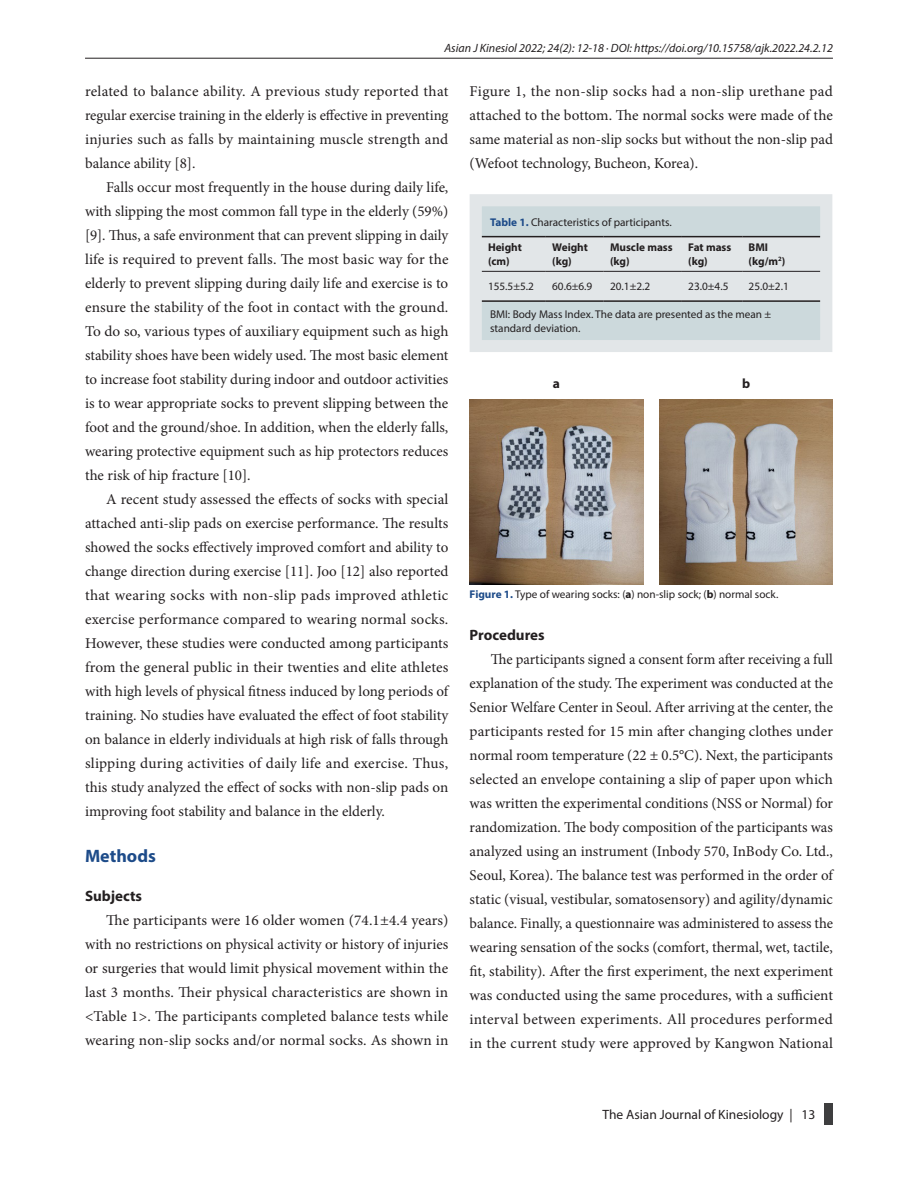
<style>
.page{position:relative;width:918px;height:1188px;background:#fff}
.page>*{position:absolute;margin:0;border:0;box-sizing:border-box;transform-origin:0 0}
.sub_1{font:700 18px "Myriad Pro";color:#1d4b89}
.content{font:15px/24px "Minion Pro";color:#231f20;text-align:justify}
.sub_2{font:700 15px "Myriad Pro";color:#231f20}
.t1{font:13.5px "Myriad Pro";color:#231f20}
.t2{font:700 13.5px "Myriad Pro";color:#231f20}
.t3{font:italic 12px "Myriad Pro";color:#231f20}
.table___image{font:11.25px/13.5px "Myriad Pro";color:#231f20}
.t4{font:700 11.25px/13.5px "Myriad Pro";color:#231f20}
.s1{font-weight:700;color:#1d4b89}
.s2{font-weight:700}
</style>
<div class="page">
<div style="left:824px;top:1103px;width:9px;height:21px;background:#3e3e3f"></div>
<hr style="left:85px;top:58px;width:748px;height:1px;background:#231f20">
<svg style="left:483px;top:207px;width:336px;height:132px;background:#d5dee0"></svg>
<hr style="left:482px;top:236px;width:64px;height:1px;background:#231f20">
<hr style="left:546px;top:236px;width:58px;height:1px;background:#231f20">
<hr style="left:604px;top:236px;width:78px;height:1px;background:#231f20">
<hr style="left:682px;top:236px;width:60px;height:1px;background:#231f20">
<hr style="left:742px;top:236px;width:78px;height:1px;background:#231f20">
<hr style="left:482px;top:300px;width:64px;height:2px;background:#231f20">
<hr style="left:546px;top:300px;width:58px;height:2px;background:#231f20">
<hr style="left:604px;top:300px;width:78px;height:2px;background:#231f20">
<hr style="left:682px;top:300px;width:60px;height:2px;background:#231f20">
<hr style="left:742px;top:300px;width:78px;height:2px;background:#231f20">
<hr style="left:482px;top:271px;width:64px;height:1px;background:#231f20">
<hr style="left:546px;top:271px;width:58px;height:1px;background:#231f20">
<hr style="left:604px;top:271px;width:78px;height:1px;background:#231f20">
<hr style="left:682px;top:271px;width:60px;height:1px;background:#231f20">
<hr style="left:742px;top:271px;width:78px;height:1px;background:#231f20">
<div style="left:470px;top:194px;width:362px;height:158px;border:12px solid #e2e6e8"></div>
<img style="left:470px;top:399px;width:173px;height:185px">
<img style="left:659px;top:400px;width:174px;height:184px">
<p class="t3" style="left:444px;top:41px;width:390px">Asian J Kinesiol 2022; 24(2): 12-18 · DOI: https://doi.org/10.15758/ajk.2022.24.2.12</p>
<p class="content" style="left:85px;top:79px;width:365px">related to balance ability. A previous study reported that regular exercise training in the elderly is effective in preventing injuries such as falls by maintaining muscle strength and balance ability [8].</p>
<p class="content" style="left:85px;top:175px;width:365px;text-indent:21px">Falls occur most frequently in the house during daily life, with slipping the most common fall type in the elderly (59%) [9]. Thus, a safe environment that can prevent slipping in daily life is required to prevent falls. The most basic way for the elderly to prevent slipping during daily life and exercise is to ensure the stability of the foot in contact with the ground.<br>To do so, various types of auxiliary equipment such as high stability shoes have been widely used. The most basic element to increase foot stability during indoor and outdoor activities is to wear appropriate socks to prevent slipping between the foot and the ground/shoe. In addition, when the elderly falls, wearing protective equipment such as hip protectors reduces the risk of hip fracture [10].</p>
<p class="content" style="left:85px;top:487px;width:365px;text-indent:21px">A recent study assessed the effects of socks with special attached anti-slip pads on exercise performance. The results showed the socks effectively improved comfort and ability to change direction during exercise [11]. Joo [12] also reported that wearing socks with non-slip pads improved athletic exercise performance compared to wearing normal socks.<br>However, these studies were conducted among participants from the general public in their twenties and elite athletes with high levels of physical fitness induced by long periods of training. No studies have evaluated the effect of foot stability on balance in elderly individuals at high risk of falls through slipping during activities of daily life and exercise. Thus, this study analyzed the effect of socks with non-slip pads on improving foot stability and balance in the elderly.</p>
<p class="sub_1" style="left:85px;top:844px;width:72px">Methods</p>
<p class="sub_2" style="left:85px;top:886px;width:59px">Subjects</p>
<p class="content" style="left:85px;top:908px;width:365px;text-indent:21px">The participants were 16 older women (74.1±4.4 years) with no restrictions on physical activity or history of injuries or surgeries that would limit physical movement within the last 3 months. Their physical characteristics are shown in &lt;Table 1&gt;. The participants completed balance tests while wearing non-slip socks and/or normal socks. As shown in</p>
<p class="content" style="left:470px;top:79px;width:365px">Figure 1, the non-slip socks had a non-slip urethane pad attached to the bottom. The normal socks were made of the same material as non-slip socks but without the non-slip pad (Wefoot technology, Bucheon, Korea).</p>
<p class="table___image" style="left:490px;top:215px;width:183px"><span class="s1">Table 1.</span> Characteristics of participants.</p>
<p class="t4" style="left:488px;top:241px;width:35px">Height (cm)</p>
<p class="t4" style="left:552px;top:241px;width:37px">Weight (kg)</p>
<p class="t4" style="left:610px;top:241px;width:64px">Muscle mass (kg)</p>
<p class="t4" style="left:688px;top:241px;width:45px">Fat mass (kg)</p>
<p class="t4" style="left:749px;top:241px;width:38px">BMI (kg/m<sup>2</sup>)</p>
<p class="table___image" style="left:488px;top:280px;width:47px">155.5±5.2</p>
<p class="table___image" style="left:552px;top:280px;width:42px">60.6±6.9</p>
<p class="table___image" style="left:610px;top:280px;width:42px">20.1±2.2</p>
<p class="table___image" style="left:688px;top:280px;width:42px">23.0±4.5</p>
<p class="table___image" style="left:749px;top:280px;width:42px">25.0±2.1</p>
<p class="table___image" style="left:490px;top:307px;width:283px">BMI: Body Mass Index. The data are presented as the mean ± standard deviation.</p>
<p class="t2" style="left:553px;top:375px;width:9px">a</p>
<p class="t2" style="left:742px;top:375px;width:10px">b</p>
<p class="table___image" style="left:470px;top:587px;width:310px"><span class="s1">Figure 1.</span> Type of wearing socks: (<span class="s2">a</span>) non-slip sock; (<span class="s2">b</span>) normal sock.</p>
<p class="sub_2" style="left:470px;top:625px;width:77px">Procedures</p>
<p class="content" style="left:470px;top:647px;width:365px;text-indent:21px">The participants signed a consent form after receiving a full explanation of the study. The experiment was conducted at the Senior Welfare Center in Seoul. After arriving at the center, the participants rested for 15 min after changing clothes under normal room temperature (22 ± 0.5°C). Next, the participants selected an envelope containing a slip of paper upon which was written the experimental conditions (NSS or Normal) for randomization. The body composition of the participants was analyzed using an instrument (Inbody 570, InBody Co. Ltd., Seoul, Korea). The balance test was performed in the order of static (visual, vestibular, somatosensory) and agility/dynamic balance. Finally, a questionnaire was administered to assess the wearing sensation of the socks (comfort, thermal, wet, tactile, fit, stability). After the first experiment, the next experiment was conducted using the same procedures, with a sufficient interval between experiments. All procedures performed in the current study were approved by Kangwon National</p>
<p class="t1" style="left:602px;top:1106px;width:214px">The Asian Journal of Kinesiology | 13</p>
</div>
